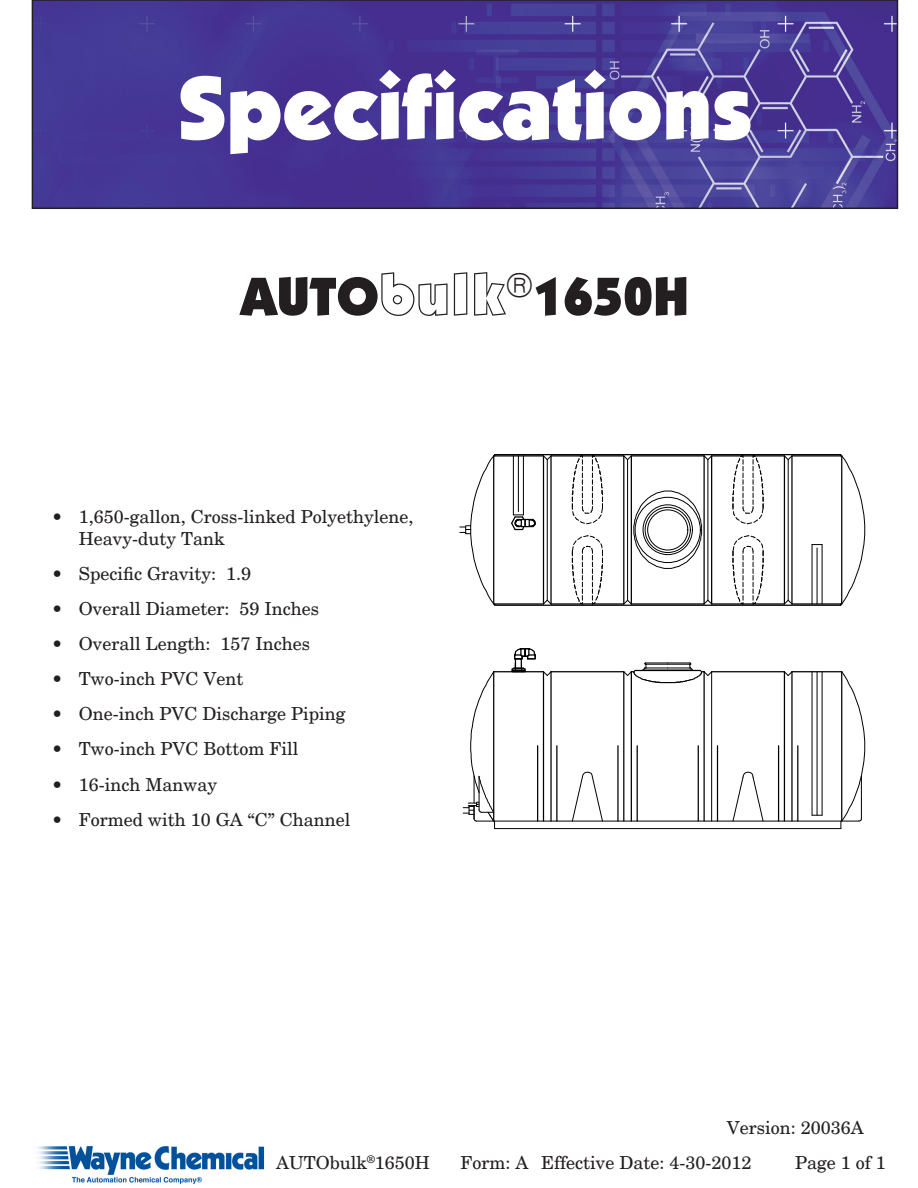
<style>
.page{position:relative;width:918px;height:1188px;background:#fff}
.page>*{position:absolute;margin:0;border:0;box-sizing:border-box;transform-origin:0 0}
.t1{font:900 90px "Itc Kabel";color:#fff}
.t2{font:900 54px "Itc Kabel";color:#231f20}
.t3{font:18px/21.6px "New Century Schlbk";color:#231f20}
.s1{font-family:"Kabel Outline";font-weight:400}
</style>
<div class="page">
<hr style="left:698px;top:746px;width:1px;height:75px;background:#000">
<hr style="left:717px;top:746px;width:1px;height:75px;background:#000">
<hr style="left:778px;top:746px;width:1px;height:75px;background:#000">
<hr style="left:797px;top:746px;width:1px;height:75px;background:#000">
<hr style="left:822px;top:672px;width:1px;height:143px;background:#000">
<hr style="left:817px;top:672px;width:1px;height:143px;background:#000">
<hr style="left:812px;top:672px;width:1px;height:143px;background:#000">
<hr style="left:477px;top:821px;width:382px;height:1px;background:#000">
<hr style="left:711px;top:672px;width:1px;height:149px;background:#000">
<hr style="left:791px;top:672px;width:2px;height:149px;background:#000">
<hr style="left:784px;top:672px;width:1px;height:149px;background:#000">
<hr style="left:703px;top:672px;width:2px;height:149px;background:#000">
<hr style="left:631px;top:672px;width:1px;height:149px;background:#000">
<hr style="left:623px;top:672px;width:1px;height:149px;background:#000">
<hr style="left:550px;top:672px;width:2px;height:149px;background:#000">
<hr style="left:543px;top:672px;width:1px;height:149px;background:#000">
<svg style="left:571px;top:771px;width:32px;height:51px"></svg>
<svg style="left:732px;top:771px;width:32px;height:51px"></svg>
<hr style="left:712px;top:671px;width:72px;height:1px;background:#000">
<hr style="left:792px;top:671px;width:50px;height:1px;background:#000">
<svg style="left:783px;top:671px;width:10px;height:6px"></svg>
<svg style="left:623px;top:662px;width:90px;height:21px"></svg>
<hr style="left:551px;top:671px;width:73px;height:1px;background:#000">
<svg style="left:542px;top:671px;width:10px;height:6px"></svg>
<hr style="left:494px;top:671px;width:49px;height:1px;background:#000">
<hr style="left:537px;top:746px;width:1px;height:75px;background:#000">
<hr style="left:556px;top:746px;width:2px;height:75px;background:#000">
<hr style="left:617px;top:746px;width:2px;height:75px;background:#000">
<hr style="left:637px;top:746px;width:1px;height:75px;background:#000">
<hr style="left:523px;top:456px;width:1px;height:59px;background:#000">
<hr style="left:518px;top:456px;width:1px;height:56px;background:#000">
<hr style="left:513px;top:456px;width:1px;height:59px;background:#000">
<hr style="left:788px;top:460px;width:1px;height:140px;background:#000">
<hr style="left:707px;top:460px;width:1px;height:140px;background:#000">
<hr style="left:627px;top:460px;width:1px;height:140px;background:#000">
<hr style="left:547px;top:460px;width:1px;height:140px;background:#000">
<svg style="left:571px;top:535px;width:32px;height:68px"></svg>
<svg style="left:572px;top:457px;width:31px;height:68px"></svg>
<svg style="left:733px;top:457px;width:31px;height:68px"></svg>
<svg style="left:732px;top:535px;width:32px;height:68px"></svg>
<svg style="left:633px;top:490px;width:69px;height:79px"></svg>
<div style="left:635px;top:497px;width:66px;height:66px;border:1px solid #000;border-radius:50%"></div>
<svg style="left:624px;top:599px;width:7px;height:4px"></svg>
<svg style="left:705px;top:599px;width:8px;height:4px"></svg>
<svg style="left:783px;top:599px;width:8px;height:4px"></svg>
<svg style="left:542px;top:599px;width:8px;height:4px"></svg>
<hr style="left:812px;top:545px;width:1px;height:59px;background:#000">
<hr style="left:817px;top:548px;width:1px;height:56px;background:#000">
<hr style="left:822px;top:545px;width:1px;height:59px;background:#000">
<hr style="left:703px;top:456px;width:2px;height:148px;background:#000">
<hr style="left:711px;top:456px;width:1px;height:148px;background:#000">
<hr style="left:784px;top:456px;width:1px;height:148px;background:#000">
<hr style="left:791px;top:456px;width:2px;height:148px;background:#000">
<svg style="left:842px;top:455px;width:24px;height:150px"></svg>
<hr style="left:841px;top:456px;width:1px;height:148px;background:#000">
<hr style="left:543px;top:456px;width:1px;height:148px;background:#000">
<hr style="left:550px;top:456px;width:2px;height:148px;background:#000">
<svg style="left:542px;top:457px;width:10px;height:4px"></svg>
<svg style="left:783px;top:457px;width:10px;height:4px"></svg>
<div style="left:643px;top:504px;width:50px;height:51px;border:1px solid #000;border-radius:50%"></div>
<div style="left:645px;top:507px;width:46px;height:46px;border:1px solid #000;border-radius:50%"></div>
<div style="left:647px;top:509px;width:41px;height:41px;border:1px solid #000;border-radius:50%"></div>
<svg style="left:703px;top:457px;width:10px;height:4px"></svg>
<svg style="left:624px;top:457px;width:7px;height:4px"></svg>
<hr style="left:631px;top:456px;width:1px;height:148px;background:#000">
<hr style="left:623px;top:456px;width:1px;height:148px;background:#000">
<svg style="left:511px;top:514px;width:25px;height:17px"></svg>
<svg style="left:511px;top:648px;width:25px;height:24px"></svg>
<svg style="left:460px;top:455px;width:35px;height:150px"></svg>
<div style="left:494px;top:454px;width:348px;height:3px;border:1px solid #000"></div>
<div style="left:494px;top:603px;width:348px;height:3px;border:1px solid #000"></div>
<svg style="left:840px;top:671px;width:26px;height:158px"></svg>
<svg style="left:463px;top:671px;width:32px;height:158px"></svg>
<hr style="left:495px;top:828px;width:346px;height:1px;background:#000">
<img style="left:35px;top:3px;width:860px;height:203px">
<div style="left:32px;top:0;width:866px;height:209px;border:2px solid #231f20"></div>
<img style="left:37px;top:1146px;width:228px;height:39px">
<p class="t1" style="left:177px;top:53px;width:577px">Specifications</p>
<p class="t2" style="left:241px;top:263px;width:450px">AUTO<span class="s1">bulk</span><sup>®</sup>1650H</p>
<p class="t3" style="left:79px;top:506px;width:336px;text-indent:-27px">• 1,650-gallon, Cross-linked Polyethylene,<br>Heavy-duty Tank</p>
<p class="t3" style="left:52px;top:563px;width:201px">• Specific Gravity: 1.9</p>
<p class="t3" style="left:52px;top:598px;width:269px">• Overall Diameter: 59 Inches</p>
<p class="t3" style="left:52px;top:633px;width:260px">• Overall Length: 157 Inches</p>
<p class="t3" style="left:52px;top:668px;width:193px">• Two-inch PVC Vent</p>
<p class="t3" style="left:52px;top:703px;width:295px">• One-inch PVC Discharge Piping</p>
<p class="t3" style="left:52px;top:738px;width:248px">• Two-inch PVC Bottom Fill</p>
<p class="t3" style="left:52px;top:774px;width:167px">• 16-inch Manway</p>
<p class="t3" style="left:52px;top:809px;width:300px">• Formed with 10 GA “C” Channel</p>
<p class="t3" style="left:727px;top:1117px;width:139px">Version: 20036A</p>
<p class="t3" style="left:276px;top:1152px;width:155px">AUTObulk<sup>®</sup>1650H</p>
<p class="t3" style="left:541px;top:1152px;width:212px">Effective Date: 4-30-2012</p>
<p class="t3" style="left:461px;top:1152px;width:70px">Form: A</p>
<p class="t3" style="left:795px;top:1152px;width:92px">Page 1 of 1</p>
</div>
